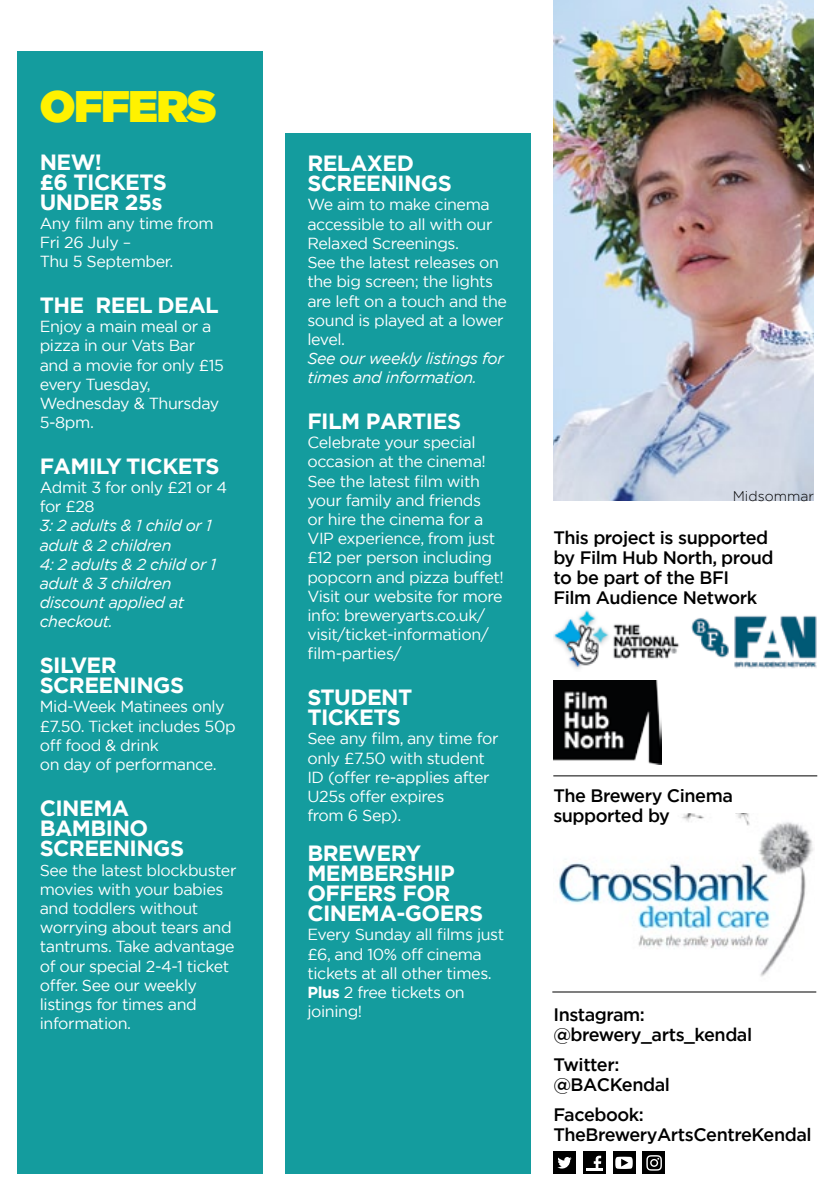
<style>
.page{position:relative;width:840px;height:1191px;background:#fff}
.page>*{position:absolute;margin:0;border:0;box-sizing:border-box;transform-origin:0 0}
.t1{font:900 44px "Gotham";letter-spacing:-.025em;color:#fff200}
.t2{font:700 22px/20px "Gotham";letter-spacing:-.025em;color:#fff}
.t3{font:500 18px/20px "Gotham";letter-spacing:-.025em;color:#000}
.t4{font:16px/19.2px "Gotham";letter-spacing:-.025em;color:#fff}
.t5{font:italic 16px/19.2px "Gotham";letter-spacing:-.025em;color:#fff}
.t6{font:300 14px "Gotham";color:#000}
.s1{font-weight:700}
</style>
<div class="page">
<img style="left:558px;top:813px;width:255px;height:164px">
<img style="left:553px;top:0;width:260px;height:501px">
<div style="left:582px;top:1151px;width:23px;height:23px;background:#000"></div>
<div style="left:553px;top:1151px;width:22px;height:23px;background:#000"></div>
<svg style="left:557px;top:1157px;width:14px;height:11px"></svg>
<hr style="left:585px;top:1168px;width:17px;height:3px;background:#fff">
<svg style="left:593px;top:1155px;width:8px;height:13px"></svg>
<div style="left:612px;top:1151px;width:22px;height:23px;background:#000"></div>
<svg style="left:615px;top:1156px;width:17px;height:13px"></svg>
<div style="left:642px;top:1151px;width:22px;height:22px;background:#000"></div>
<svg style="left:646px;top:1155px;width:15px;height:15px"></svg>
<div style="left:17px;top:51px;width:246px;height:1123px;background:#149c9e"></div>
<div style="left:284px;top:134px;width:246px;height:1040px;background:#149c9e"></div>
<img style="left:553px;top:610px;width:264px;height:59px">
<img style="left:553px;top:681px;width:107px;height:83px">
<hr style="left:553px;top:775px;width:263px;height:1px;background:#000">
<hr style="left:552px;top:991px;width:263px;height:1px;background:#000">
<h1 class="t1" style="left:40px;top:75px;width:178px">OFFERS</h1>
<h2 class="t2" style="left:40px;top:152px;width:129px">NEW!<br>£6 TICKETS<br>UNDER 25s</h2>
<p class="t4" style="left:40px;top:213px;width:175px">Any film any time from<br>Fri 26 July –<br>Thu 5 September.</p>
<h2 class="t2" style="left:40px;top:295px;width:180px">THE REEL DEAL</h2>
<p class="t4" style="left:40px;top:316px;width:186px">Enjoy a main meal or a pizza in our Vats Bar and a movie for only £15 every Tuesday,<br>Wednesday &amp; Thursday<br>5-8pm.</p>
<h2 class="t2" style="left:40px;top:456px;width:181px">FAMILY TICKETS</h2>
<p class="t4" style="left:40px;top:477px;width:189px">Admit 3 for only £21 or 4 for £28</p>
<p class="t5" style="left:40px;top:516px;width:178px">3: 2 adults &amp; 1 child or 1 adult &amp; 2 children<br>4: 2 adults &amp; 2 child or 1 adult &amp; 3 children discount applied at checkout.</p>
<h2 class="t2" style="left:40px;top:655px;width:146px">SILVER<br>SCREENINGS</h2>
<p class="t4" style="left:40px;top:696px;width:197px">Mid-Week Matinees only £7.50. Ticket includes 50p off food &amp; drink<br>on day of performance.</p>
<h2 class="t2" style="left:40px;top:798px;width:146px">CINEMA<br>BAMBINO<br>SCREENINGS</h2>
<p class="t4" style="left:40px;top:860px;width:198px">See the latest blockbuster movies with your babies and toddlers without worrying about tears and tantrums. Take advantage of our special 2-4-1 ticket offer. See our weekly listings for times and information.</p>
<h2 class="t2" style="left:307px;top:153px;width:146px">RELAXED<br>SCREENINGS</h2>
<p class="t4" style="left:307px;top:195px;width:201px">We aim to make cinema accessible to all with our<br>Relaxed Screenings.<br>See the latest releases on the big screen; the lights are left on a touch and the sound is played at a lower level.</p>
<p class="t5" style="left:307px;top:348px;width:198px">See our weekly listings for times and information.</p>
<h2 class="t2" style="left:307px;top:411px;width:155px">FILM PARTIES</h2>
<p class="t4" style="left:307px;top:432px;width:198px">Celebrate your special occasion at the cinema!<br>See the latest film with your family and friends<br>or hire the cinema for a<br>VIP experience, from just £12 per person including popcorn and pizza buffet!<br>Visit our website for more info: breweryarts.co.uk/ visit/ticket-information/ film-parties/</p>
<h2 class="t2" style="left:307px;top:687px;width:106px">STUDENT<br>TICKETS</h2>
<p class="t4" style="left:307px;top:728px;width:192px">See any film, any time for only £7.50 with student<br>ID (offer re-applies after<br>U25s offer expires<br>from 6 Sep).</p>
<h2 class="t2" style="left:307px;top:843px;width:177px">BREWERY<br>MEMBERSHIP<br>OFFERS FOR<br>CINEMA-GOERS</h2>
<p class="t4" style="left:307px;top:924px;width:198px">Every Sunday all films just £6, and 10% off cinema tickets at all other times.<br><span class="s1">Plus</span> 2 free tickets on joining!</p>
<p class="t6" style="left:732px;top:487px;width:83px">Midsommar</p>
<p class="t3" style="left:553px;top:527px;width:222px">This project is supported by Film Hub North, proud to be part of the BFI<br>Film Audience Network</p>
<p class="t3" style="left:553px;top:785px;width:181px">The Brewery Cinema supported by</p>
<p class="t3" style="left:553px;top:1004px;width:200px">Instagram: @brewery_arts_kendal</p>
<p class="t3" style="left:553px;top:1054px;width:118px">Twitter: @BACKendal</p>
<p class="t3" style="left:553px;top:1104px;width:259px">Facebook:<br>TheBreweryArtsCentreKendal</p>
</div>
